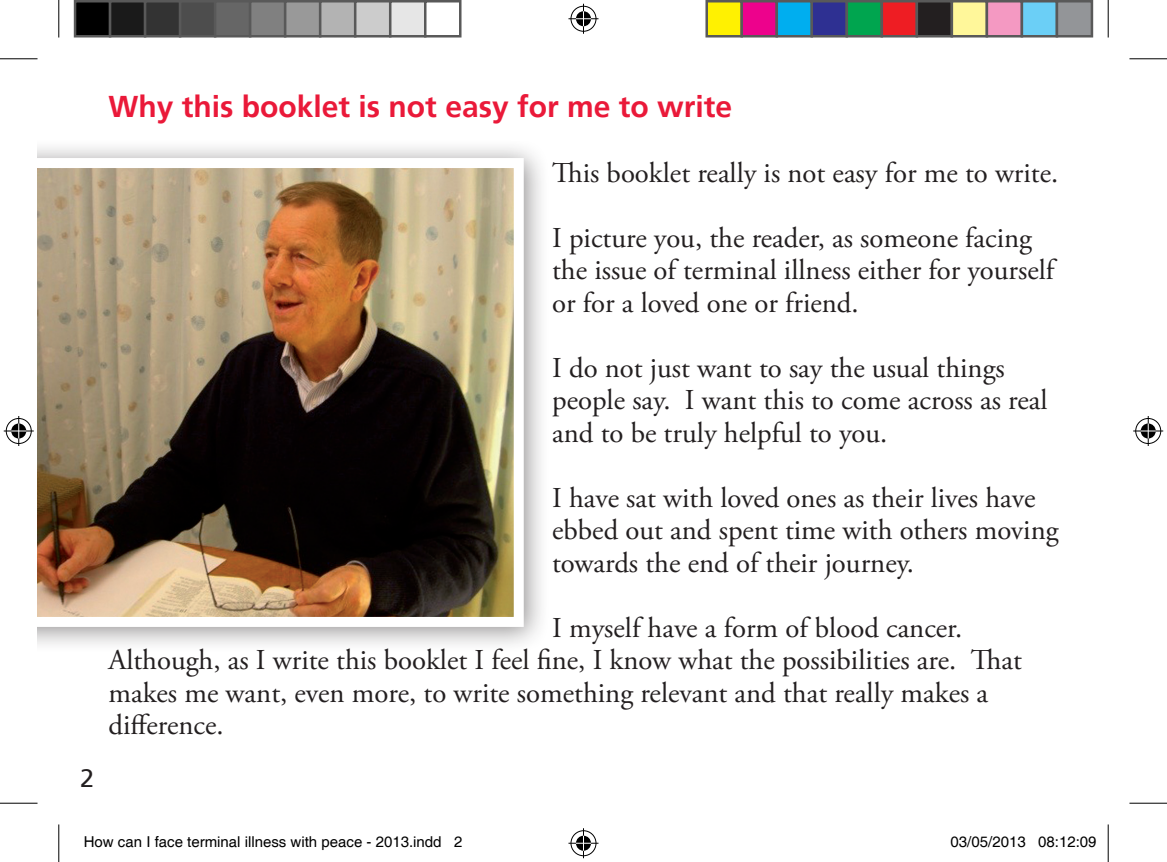
<style>
.page{position:relative;width:1167px;height:862px;background:#fff}
.page>*{position:absolute;margin:0;border:0;box-sizing:border-box;transform-origin:0 0}
.t1{font:700 30px "Frutiger";color:#ea1939}
.t2{font:28.75px/32.5px "Adobe Garamond Pro";color:#231f20}
.t3{font:25px "Frutiger";color:#231f20}
.t4{font:15px "Helvetica";color:#000}
</style>
<div class="page">
<div style="left:38px;top:138px;width:513px;height:515px;background:#231f20;opacity:.5"></div>
<img style="left:38px;top:158px;width:485px;height:469px">
<hr style="left:0;top:58px;width:38px;height:1px;background:#000">
<hr style="left:1129px;top:58px;width:37px;height:1px;background:#000">
<hr style="left:0;top:802px;width:38px;height:1px;background:#000">
<hr style="left:1129px;top:802px;width:37px;height:1px;background:#000">
<hr style="left:58px;top:0;width:1px;height:38px;background:#000">
<hr style="left:58px;top:824px;width:1px;height:38px;background:#000">
<hr style="left:1107px;top:0;width:1px;height:38px;background:#000">
<hr style="left:1107px;top:824px;width:1px;height:38px;background:#000">
<div style="left:569px;top:5px;width:28px;height:28px;border:3px solid #fff;border-radius:50%"></div>
<hr style="left:568px;top:17px;width:30px;height:3px;background:#fff">
<hr style="left:582px;top:4px;width:3px;height:30px;background:#fff">
<div style="left:574px;top:10px;width:18px;height:18px;border:3px solid #fff;border-radius:50%"></div>
<div style="left:570px;top:6px;width:26px;height:26px;border:1px solid #000;border-radius:50%"></div>
<hr style="left:568px;top:18px;width:30px;height:1px;background:#000">
<hr style="left:583px;top:4px;width:1px;height:30px;background:#000">
<svg style="left:576px;top:11px;width:15px;height:15px"></svg>
<div style="left:569px;top:829px;width:28px;height:28px;border:3px solid #fff;border-radius:50%"></div>
<hr style="left:568px;top:841px;width:30px;height:3px;background:#fff">
<hr style="left:582px;top:828px;width:3px;height:30px;background:#fff">
<div style="left:574px;top:834px;width:18px;height:18px;border:3px solid #fff;border-radius:50%"></div>
<div style="left:570px;top:830px;width:26px;height:26px;border:1px solid #000;border-radius:50%"></div>
<hr style="left:568px;top:842px;width:30px;height:1px;background:#000">
<hr style="left:583px;top:828px;width:1px;height:30px;background:#000">
<svg style="left:576px;top:835px;width:15px;height:15px"></svg>
<div style="left:5px;top:417px;width:28px;height:28px;border:3px solid #fff;border-radius:50%"></div>
<hr style="left:4px;top:429px;width:30px;height:3px;background:#fff">
<hr style="left:17px;top:416px;width:3px;height:30px;background:#fff">
<div style="left:10px;top:422px;width:18px;height:18px;border:3px solid #fff;border-radius:50%"></div>
<div style="left:6px;top:418px;width:26px;height:26px;border:1px solid #000;border-radius:50%"></div>
<hr style="left:4px;top:430px;width:30px;height:1px;background:#000">
<hr style="left:18px;top:416px;width:1px;height:30px;background:#000">
<svg style="left:11px;top:423px;width:15px;height:15px"></svg>
<div style="left:1134px;top:417px;width:28px;height:28px;border:3px solid #fff;border-radius:50%"></div>
<hr style="left:1133px;top:429px;width:30px;height:3px;background:#fff">
<hr style="left:1146px;top:416px;width:3px;height:30px;background:#fff">
<div style="left:1139px;top:422px;width:18px;height:18px;border:3px solid #fff;border-radius:50%"></div>
<div style="left:1135px;top:418px;width:25px;height:26px;border:1px solid #000;border-radius:50%"></div>
<hr style="left:1133px;top:430px;width:30px;height:1px;background:#000">
<hr style="left:1147px;top:416px;width:1px;height:30px;background:#000">
<svg style="left:1140px;top:423px;width:15px;height:15px"></svg>
<div style="left:75px;top:1px;width:35px;height:35px;background:#000"></div>
<div style="left:74px;top:0;width:37px;height:38px;border:2px solid #595959"></div>
<div style="left:110px;top:1px;width:35px;height:35px;background:#1a1a1a"></div>
<div style="left:109px;top:0;width:37px;height:38px;border:2px solid #595959"></div>
<div style="left:145px;top:1px;width:35px;height:35px;background:#333"></div>
<div style="left:144px;top:0;width:37px;height:38px;border:2px solid #595959"></div>
<div style="left:180px;top:1px;width:35px;height:35px;background:#4d4d4d"></div>
<div style="left:179px;top:0;width:37px;height:38px;border:2px solid #595959"></div>
<div style="left:215px;top:1px;width:35px;height:35px;background:#666"></div>
<div style="left:214px;top:0;width:37px;height:38px;border:2px solid #595959"></div>
<div style="left:250px;top:1px;width:35px;height:35px;background:#808080"></div>
<div style="left:249px;top:0;width:37px;height:38px;border:2px solid #595959"></div>
<div style="left:285px;top:1px;width:35px;height:35px;background:#999"></div>
<div style="left:284px;top:0;width:37px;height:38px;border:2px solid #595959"></div>
<div style="left:320px;top:1px;width:35px;height:35px;background:#b3b3b3"></div>
<div style="left:319px;top:0;width:37px;height:38px;border:2px solid #595959"></div>
<div style="left:355px;top:1px;width:35px;height:35px;background:#ccc"></div>
<div style="left:354px;top:0;width:37px;height:38px;border:2px solid #595959"></div>
<div style="left:390px;top:1px;width:35px;height:35px;background:#e6e6e6"></div>
<div style="left:389px;top:0;width:37px;height:38px;border:2px solid #595959"></div>
<div style="left:424px;top:0;width:37px;height:38px;border:2px solid #595959"></div>
<div style="left:706px;top:1px;width:35px;height:35px;background:#fff101"></div>
<div style="left:705px;top:0;width:38px;height:38px;border:2px solid #595959"></div>
<div style="left:741px;top:1px;width:35px;height:35px;background:#ed028c"></div>
<div style="left:740px;top:0;width:38px;height:38px;border:2px solid #595959"></div>
<div style="left:776px;top:1px;width:35px;height:35px;background:#00aeef"></div>
<div style="left:775px;top:0;width:38px;height:38px;border:2px solid #595959"></div>
<div style="left:811px;top:1px;width:35px;height:35px;background:#2e3092"></div>
<div style="left:810px;top:0;width:38px;height:38px;border:2px solid #595959"></div>
<div style="left:846px;top:1px;width:35px;height:35px;background:#00a54f"></div>
<div style="left:845px;top:0;width:38px;height:38px;border:2px solid #595959"></div>
<div style="left:881px;top:1px;width:35px;height:35px;background:#ee1d23"></div>
<div style="left:880px;top:0;width:38px;height:38px;border:2px solid #595959"></div>
<div style="left:916px;top:1px;width:35px;height:35px;background:#231f20"></div>
<div style="left:915px;top:0;width:38px;height:38px;border:2px solid #595959"></div>
<div style="left:951px;top:1px;width:35px;height:35px;background:#fff79a"></div>
<div style="left:950px;top:0;width:38px;height:38px;border:2px solid #595959"></div>
<div style="left:986px;top:1px;width:35px;height:35px;background:#f499c2"></div>
<div style="left:985px;top:0;width:38px;height:38px;border:2px solid #595959"></div>
<div style="left:1021px;top:1px;width:35px;height:35px;background:#6bcff6"></div>
<div style="left:1020px;top:0;width:38px;height:38px;border:2px solid #595959"></div>
<div style="left:1056px;top:1px;width:35px;height:35px;background:#939598"></div>
<div style="left:1055px;top:0;width:38px;height:38px;border:2px solid #595959"></div>
<p class="t1" style="left:108px;top:89px;width:625px">Why this booklet is not easy for me to write</p>
<p class="t2" style="left:552px;top:157px;width:507px">This booklet really is not easy for me to write.</p>
<p class="t2" style="left:552px;top:222px;width:503px">I picture you, the reader, as someone facing the issue of terminal illness either for yourself or for a loved one or friend.</p>
<p class="t3" style="left:80px;top:763px;width:15px">2</p>
<p class="t2" style="left:552px;top:352px;width:497px">I do not just want to say the usual things people say. I want this to come across as real and to be truly helpful to you.</p>
<p class="t2" style="left:552px;top:482px;width:508px">I have sat with loved ones as their lives have ebbed out and spent time with others moving towards the end of their journey.</p>
<p class="t2" style="left:108px;top:612px;width:914px;text-indent:443px">I myself have a form of blood cancer.<br>Although, as I write this booklet I feel fine, I know what the possibilities are. That makes me want, even more, to write something relevant and that really makes a difference.</p>
<p class="t4" style="left:84px;top:833px;width:380px">How can I face terminal illness with peace - 2013.indd 2</p>
<p class="t4" style="left:950px;top:833px;width:147px">03/05/2013 08:12:09</p>
</div>
